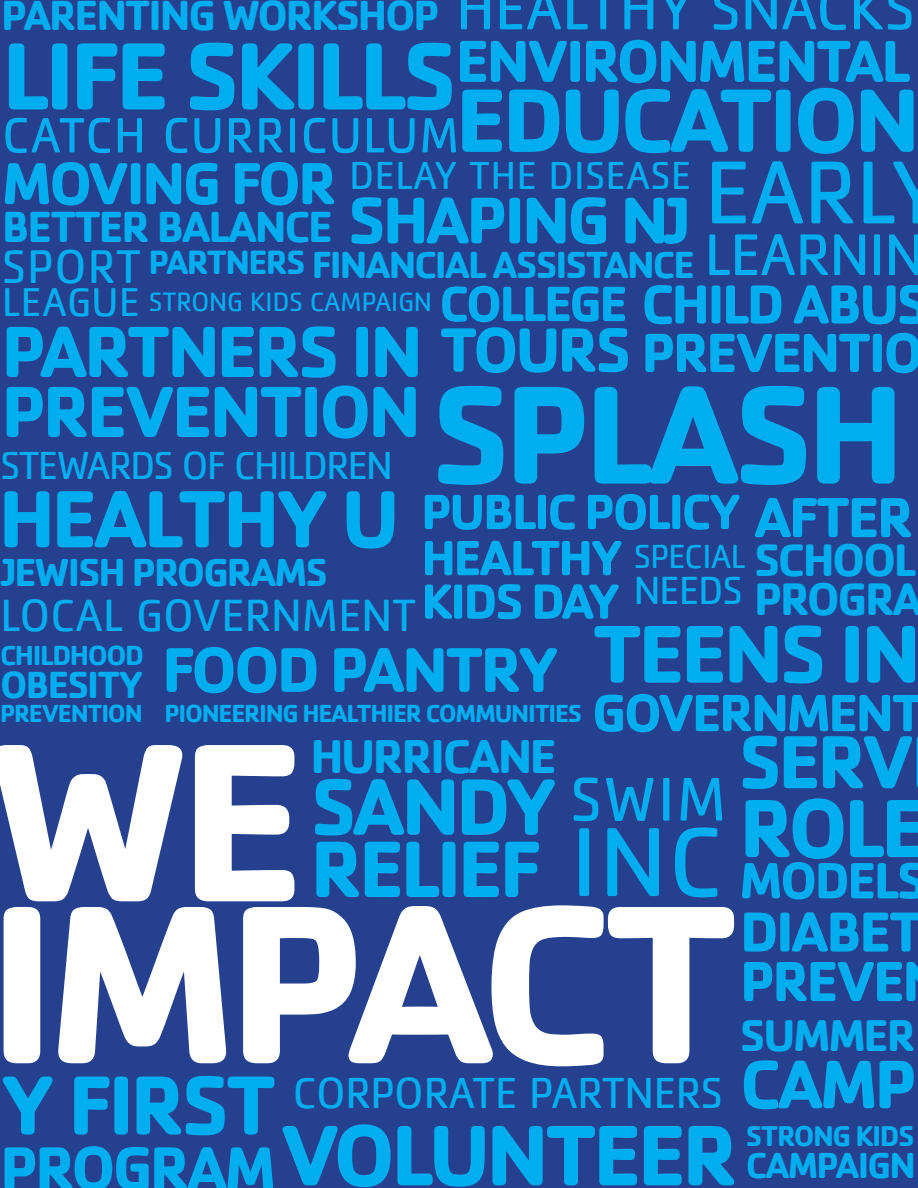
<style>
.page{position:relative;width:918px;height:1188px;background:#25408f}
.page>*{position:absolute;margin:0;border:0;box-sizing:border-box;transform-origin:0 0}
.t1{font:700 234px "Cachet";letter-spacing:-.06em;color:#fff}
.t2{font:700 144.9px "Cachet";letter-spacing:-.05em;color:#00aeef}
.t3{font:101.7px "Cachet";color:#00aeef}
.t4{font:700 99px "Cachet";letter-spacing:-.05em;color:#00aeef}
.t5{font:700 93.3px "Cachet";letter-spacing:-.05em;color:#00aeef}
.t6{font:92.55px "Cachet";color:#00aeef}
.t7{font:700 88.8px "Cachet";letter-spacing:-.05em;color:#00aeef}
.t8{font:700 86.85px "Cachet";letter-spacing:-.05em;color:#00aeef}
.t9{font:700 85.5px "Cachet";color:#00aeef}
.t10{font:700 84.9px "Cachet";letter-spacing:-.05em;color:#00aeef}
.t11{font:700 84px "Cachet";letter-spacing:-.05em;color:#00aeef}
.t12{font:700 82.95px/62.2px "Cachet";letter-spacing:-.05em;color:#00aeef}
.t13{font:700 78px "Cachet";color:#00aeef}
.t14{font:700 75px/60px "Cachet";letter-spacing:-.05em;color:#00aeef}
.t15{font:700 71.1px "Cachet";color:#00aeef}
.t16{font:700 68.4px "Cachet";letter-spacing:-.05em;color:#00aeef}
.t17{font:700 65.4px "Cachet";letter-spacing:-.05em;color:#00aeef}
.t18{font:700 64.8px "Cachet";letter-spacing:-.05em;color:#00aeef}
.t19{font:63.9px "Cachet";color:#00aeef}
.t20{font:700 63.45px "Cachet";letter-spacing:-.05em;color:#00aeef}
.t21{font:61.65px "Cachet";color:#00aeef}
.t22{font:700 61.5px "Cachet";letter-spacing:-.05em;color:#00aeef}
.t23{font:700 61.35px "Cachet";letter-spacing:-.05em;color:#00aeef}
.t24{font:60.9px "Cachet";color:#00aeef}
.t25{font:700 58.5px/49.5px "Cachet";letter-spacing:-.05em;color:#00aeef}
.t26{font:700 57.15px/48.4px "Cachet";letter-spacing:-.05em;color:#00aeef}
.t27{font:700 54.3px "Cachet";letter-spacing:-.05em;color:#00aeef}
.t28{font:700 52.95px "Cachet";letter-spacing:-.05em;color:#00aeef}
.t29{font:700 51.45px "Cachet";letter-spacing:-.05em;color:#00aeef}
.t30{font:700 51.3px/44.8px "Cachet";letter-spacing:-.05em;color:#00aeef}
.t31{font:51.3px "Cachet";color:#00aeef}
.t32{font:700 49.05px "Cachet";letter-spacing:-.05em;color:#00aeef}
.t33{font:48.75px "Cachet";color:#00aeef}
.t34{font:700 47.1px/39px "Cachet";letter-spacing:-.05em;color:#00aeef}
.t35{font:46.5px "Cachet";color:#00aeef}
.t36{font:700 45.9px "Cachet";color:#00aeef}
.t37{font:700 45px "Cachet";letter-spacing:-.05em;color:#00aeef}
.t38{font:44.85px "Cachet";color:#00aeef}
.t39{font:700 43.5px "Cachet";letter-spacing:-.05em;color:#00aeef}
.t40{font:41.55px "Cachet";color:#00aeef}
.t41{font:40.5px "Cachet";color:#00aeef}
.t42{font:40.35px "Cachet";color:#00aeef}
.t43{font:700 40.35px "Cachet";letter-spacing:-.05em;color:#00aeef}
.t44{font:700 39px "Cachet";letter-spacing:-.05em;color:#00aeef}
.t45{font:700 37.35px "Cachet";letter-spacing:-.05em;color:#00aeef}
.t46{font:700 34.8px "Cachet";letter-spacing:-.05em;color:#00aeef}
.t47{font:34.5px "Cachet";color:#00aeef}
.t48{font:700 29.55px "Cachet";letter-spacing:-.05em;color:#00aeef}
.t49{font:700 28.5px "Cachet";letter-spacing:-.05em;color:#00aeef}
.t50{font:27.45px "Cachet";color:#00aeef}
.t51{font:700 25.5px "Cachet";letter-spacing:-.05em;color:#00aeef}
</style>
<div class="page">
<h3 class="t39" style="left:1px;top:-13px;width:440px">PARENTING WORKSHOP</h3>
<h3 class="t21" style="left:456px;top:-27px;width:34px">HEALTHY</h3>
<h3 class="t21" style="left:710px;top:-27px;width:34px">SNACKS</h3>
<h3 class="t23" style="left:456px;top:22px;width:457px">ENVIRONMENTAL</h3>
<h3 class="t5" style="left:456px;top:60px;width:466px">EDUCATION</h3>
<h3 class="t4" style="left:2px;top:12px;width:457px">LIFE SKILLS</h3>
<h3 class="t31" style="left:2px;top:105px;width:29px">CATCH</h3>
<h3 class="t31" style="left:162px;top:105px;width:31px">CURRICULUM</h3>
<h3 class="t6" style="left:704px;top:139px;width:47px">EARLY</h3>
<h3 class="t24" style="left:704px;top:219px;width:32px">LEARNIN</h3>
<h3 class="t22" style="left:2px;top:144px;width:337px">MOVING FOR</h3>
<h3 class="t37" style="left:2px;top:197px;width:333px">BETTER BALANCE</h3>
<h3 class="t42" style="left:349px;top:153px;width:22px">DELAY</h3>
<h3 class="t42" style="left:469px;top:153px;width:23px">THE</h3>
<h3 class="t42" style="left:549px;top:153px;width:21px">DISEASE</h3>
<h3 class="t16" style="left:348px;top:176px;width:344px">SHAPING NJ</h3>
<h3 class="t33" style="left:2px;top:239px;width:29px">SPORT</h3>
<h3 class="t40" style="left:2px;top:278px;width:24px">LEAGUE</h3>
<h3 class="t46" style="left:148px;top:240px;width:159px">PARTNERS</h3>
<h3 class="t44" style="left:312px;top:240px;width:384px">FINANCIAL ASSISTANCE</h3>
<h3 class="t26" style="left:641px;top:278px;width:289px">CHILD ABUS<br>PREVENTIO</h3>
<h3 class="t29" style="left:439px;top:271px;width:190px">COLLEGE</h3>
<h3 class="t18" style="left:439px;top:308px;width:194px">TOURS</h3>
<p class="t50" style="left:149px;top:286px;width:17px">STRONG</p>
<p class="t50" style="left:250px;top:286px;width:14px">KIDS</p>
<p class="t50" style="left:310px;top:286px;width:16px">CAMPAIGN</p>
<h3 class="t14" style="left:1px;top:319px;width:423px">PARTNERS IN<br>PREVENTION</h3>
<h2 class="t2" style="left:430px;top:341px;width:476px">SPLASH</h2>
<h3 class="t42" style="left:0;top:443px;width:23px">STEWARDS</h3>
<h3 class="t42" style="left:182px;top:443px;width:73px">OF CHILDREN</h3>
<h3 class="t11" style="left:-2px;top:465px;width:403px">HEALTHY U</h3>
<h3 class="t30" style="left:421px;top:488px;width:290px">PUBLIC POLICY<br>HEALTHY<br>KIDS DAY</h3>
<h3 class="t25" style="left:754px;top:491px;width:161px">AFTER</h3>
<h3 class="t34" style="left:754px;top:539px;width:171px">SCHOOL<br>PROGRA</h3>
<h3 class="t47" style="left:634px;top:536px;width:17px">SPECIAL</h3>
<h3 class="t41" style="left:634px;top:567px;width:22px">NEEDS</h3>
<h3 class="t43" style="left:2px;top:546px;width:328px">JEWISH PROGRAMS</h3>
<h3 class="t35" style="left:0;top:588px;width:25px">LOCAL</h3>
<h3 class="t35" style="left:136px;top:588px;width:114px">GOVERNMENT</h3>
<h3 class="t10" style="left:592px;top:599px;width:331px">TEENS IN</h3>
<h3 class="t27" style="left:592px;top:678px;width:333px">GOVERNMENT</h3>
<p class="t49" style="left:0;top:637px;width:146px">CHILDHOOD</p>
<h3 class="t44" style="left:0;top:659px;width:142px">OBESITY</h3>
<p class="t51" style="left:0;top:697px;width:144px">PREVENTION</p>
<h3 class="t17" style="left:162px;top:628px;width:394px">FOOD PANTRY</h3>
<p class="t51" style="left:164px;top:697px;width:419px">PIONEERING HEALTHIER COMMUNITIES</p>
<h3 class="t13" style="left:738px;top:712px;width:178px">SERV</h3>
<h3 class="t32" style="left:310px;top:724px;width:248px">HURRICANE</h3>
<h3 class="t12" style="left:310px;top:773px;width:242px">SANDY<br>RELIEF</h3>
<h1 class="t1" style="left:-14px;top:671px;width:323px">WE</h1>
<h1 class="t1" style="left:-14px;top:833px;width:756px">IMPACT</h1>
<h3 class="t19" style="left:570px;top:762px;width:39px">SWIM</h3>
<h3 class="t3" style="left:570px;top:803px;width:48px">INC</h3>
<h3 class="t9" style="left:739px;top:773px;width:190px">ROLE</h3>
<h3 class="t28" style="left:739px;top:846px;width:188px">MODELS</h3>
<h3 class="t25" style="left:740px;top:905px;width:185px">DIABET<br>PREVE</h3>
<h3 class="t36" style="left:740px;top:1006px;width:177px">SUMMER</h3>
<h3 class="t15" style="left:740px;top:1038px;width:179px">CAMP</h3>
<h3 class="t8" style="left:0;top:1049px;width:278px">Y FIRST</h3>
<h3 class="t20" style="left:0;top:1127px;width:271px">PROGRAM</h3>
<h3 class="t38" style="left:293px;top:1067px;width:26px">CORPORATE</h3>
<h3 class="t38" style="left:529px;top:1067px;width:25px">PARTNERS</h3>
<h3 class="t7" style="left:280px;top:1098px;width:460px">VOLUNTEER</h3>
<p class="t48" style="left:746px;top:1117px;width:170px">STRONG KIDS</p>
<h3 class="t45" style="left:746px;top:1141px;width:171px">CAMPAIGN</h3>
</div>
